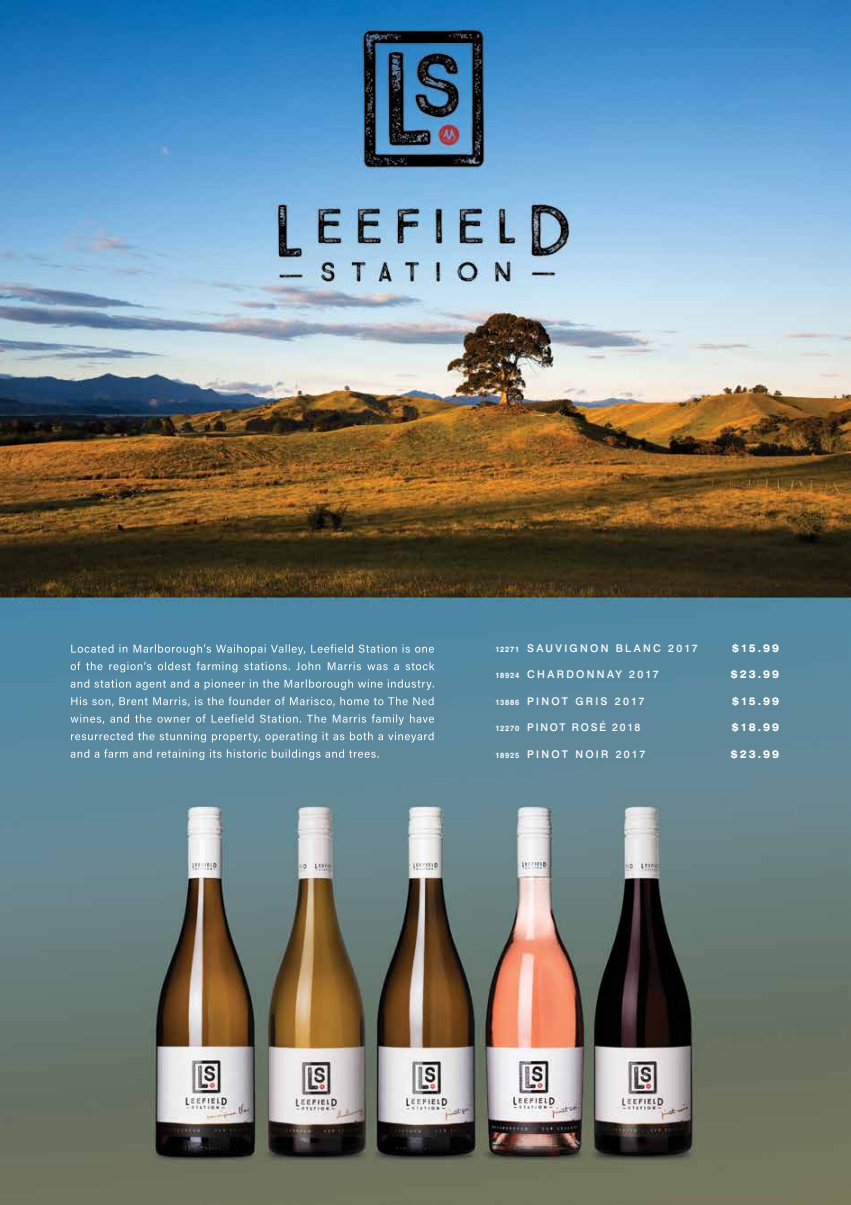
<style>
.page{position:relative;width:851px;height:1205px;background:#fff}
.page>*{position:absolute;margin:0;border:0;box-sizing:border-box;transform-origin:0 0}
.t1{font:500 10.62px "Swiss 721 BT";letter-spacing:.21em;color:#fff}
.t2{font:700 expanded 10.62px "Swiss 721 BT";letter-spacing:.215em;color:#fff;scale:.9 1}
.t3{font:500 10.62px "Swiss 721 BT";letter-spacing:.17em;color:#fff}
.s1{font-family:"Helvetica";font-weight:700;font-size:7.5px}
</style>
<div class="page">
<img style="left:0;top:0;width:850px;height:1205px">
<svg style="left:71px;top:749px;width:307px;height:11px;background:#789eaf"></svg>
<svg style="left:71px;top:732px;width:362px;height:10px;background:#79a0b0"></svg>
<svg style="left:70px;top:714px;width:364px;height:11px;background:#749caf"></svg>
<svg style="left:71px;top:697px;width:362px;height:9px;background:#78a1b3"></svg>
<svg style="left:71px;top:679px;width:362px;height:11px;background:#729eb3"></svg>
<svg style="left:71px;top:662px;width:363px;height:10px;background:#719eb4"></svg>
<svg style="left:71px;top:644px;width:363px;height:11px;background:#6e9db4"></svg>
<p class="t1" style="left:495px;top:642px;width:204px"><span class="s1">12271</span> SAUVIGNON BLANC 2017</p>
<p class="t2" style="left:732px;top:642px;width:54px">$15.99</p>
<p class="t1" style="left:495px;top:668px;width:165px"><span class="s1">18924</span> CHARDONNAY 2017</p>
<p class="t2" style="left:730px;top:668px;width:55px">$23.99</p>
<p class="t1" style="left:495px;top:695px;width:150px"><span class="s1">13886</span> PINOT GRIS 2017</p>
<p class="t2" style="left:732px;top:695px;width:54px">$15.99</p>
<p class="t3" style="left:495px;top:721px;width:146px"><span class="s1">12270</span> PINOT ROSÉ 2018</p>
<p class="t2" style="left:731px;top:721px;width:54px">$18.99</p>
<p class="t1" style="left:495px;top:748px;width:151px"><span class="s1">18925</span> PINOT NOIR 2017</p>
<p class="t2" style="left:730px;top:748px;width:55px">$23.99</p>
</div>
